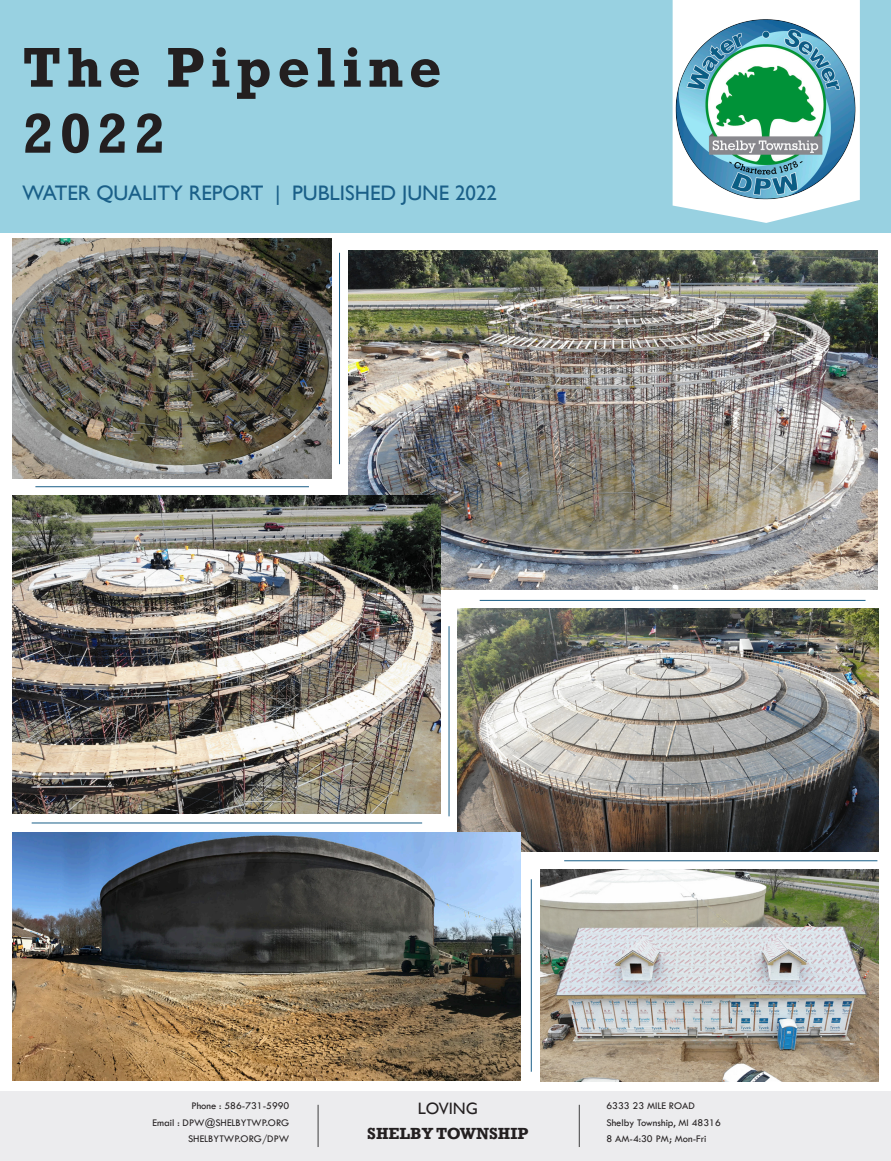
<style>
.page{position:relative;width:891px;height:1161px;background:#fff}
.page>*{position:absolute;margin:0;border:0;box-sizing:border-box;transform-origin:0 0}
.t1{font:700 57px/66px "Rockwell";letter-spacing:.1em;color:#231f20}
.Heading_2_-_left{font:21px "Gill Sans";color:#1a5f88}
.Heading_3_-_center{font:700 16.5px/25.5px "Rockwell";color:#231f20;text-align:center}
.Small_text_-_right{font:10.5px "Tw Cen";color:#231f20}
.Small_text_-_left{font:10.5px "Tw Cen";color:#231f20}
.s1{font-family:"Gill Sans";font-weight:400}
</style>
<div class="page">
<div style="left:0;top:0;width:891px;height:233px;background:#98d1e1"></div>
<svg style="left:673px;top:0;width:187px;height:223px;fill:#fff"></svg>
<img style="left:673px;top:16px;width:187px;height:186px">
<hr style="left:35px;top:486px;width:274px;height:1px;background:#1a5f88">
<hr style="left:449px;top:626px;width:1px;height:190px;background:#1a5f88">
<hr style="left:531px;top:879px;width:1px;height:193px;background:#1a5f88">
<hr style="left:480px;top:600px;width:386px;height:1px;background:#1a5f88">
<hr style="left:32px;top:823px;width:390px;height:1px;background:#1a5f88">
<hr style="left:564px;top:860px;width:313px;height:1px;background:#1a5f88">
<hr style="left:339px;top:253px;width:1px;height:211px;background:#1a5f88">
<img style="left:349px;top:250px;width:528px;height:340px">
<img style="left:13px;top:239px;width:318px;height:239px">
<img style="left:13px;top:495px;width:428px;height:318px">
<img style="left:458px;top:609px;width:420px;height:243px">
<img style="left:541px;top:870px;width:337px;height:211px">
<img style="left:13px;top:833px;width:507px;height:247px">
<div style="left:0;top:1091px;width:891px;height:70px;background:#ececee"></div>
<hr style="left:318px;top:1105px;width:1px;height:42px;background:#3e3e3f">
<hr style="left:579px;top:1105px;width:1px;height:42px;background:#3e3e3f">
<p class="t1" style="left:23px;top:35px;width:420px">The Pipeline<br>2022</p>
<p class="Heading_2_-_left" style="left:23px;top:181px;width:476px">WATER QUALITY REPORT | PUBLISHED JUNE 2022</p>
<p class="Small_text_-_right" style="left:191px;top:1100px;width:99px">Phone : 586-731-5990</p>
<p class="Small_text_-_right" style="left:153px;top:1116px;width:138px">Email : DPW@SHELBYTWP.ORG</p>
<p class="Small_text_-_right" style="left:188px;top:1133px;width:103px">SHELBYTWP.ORG/DPW</p>
<p class="Heading_3_-_center" style="left:367px;top:1095px;width:163px"><span class="s1">LOVING<br></span>SHELBY TOWNSHIP</p>
<p class="Small_text_-_left" style="left:606px;top:1100px;width:90px">6333 23 MILE ROAD</p>
<p class="Small_text_-_left" style="left:606px;top:1116px;width:116px">Shelby Township, MI 48316</p>
<p class="Small_text_-_left" style="left:606px;top:1133px;width:102px">8 AM-4:30 PM; Mon-Fri</p>
</div>
